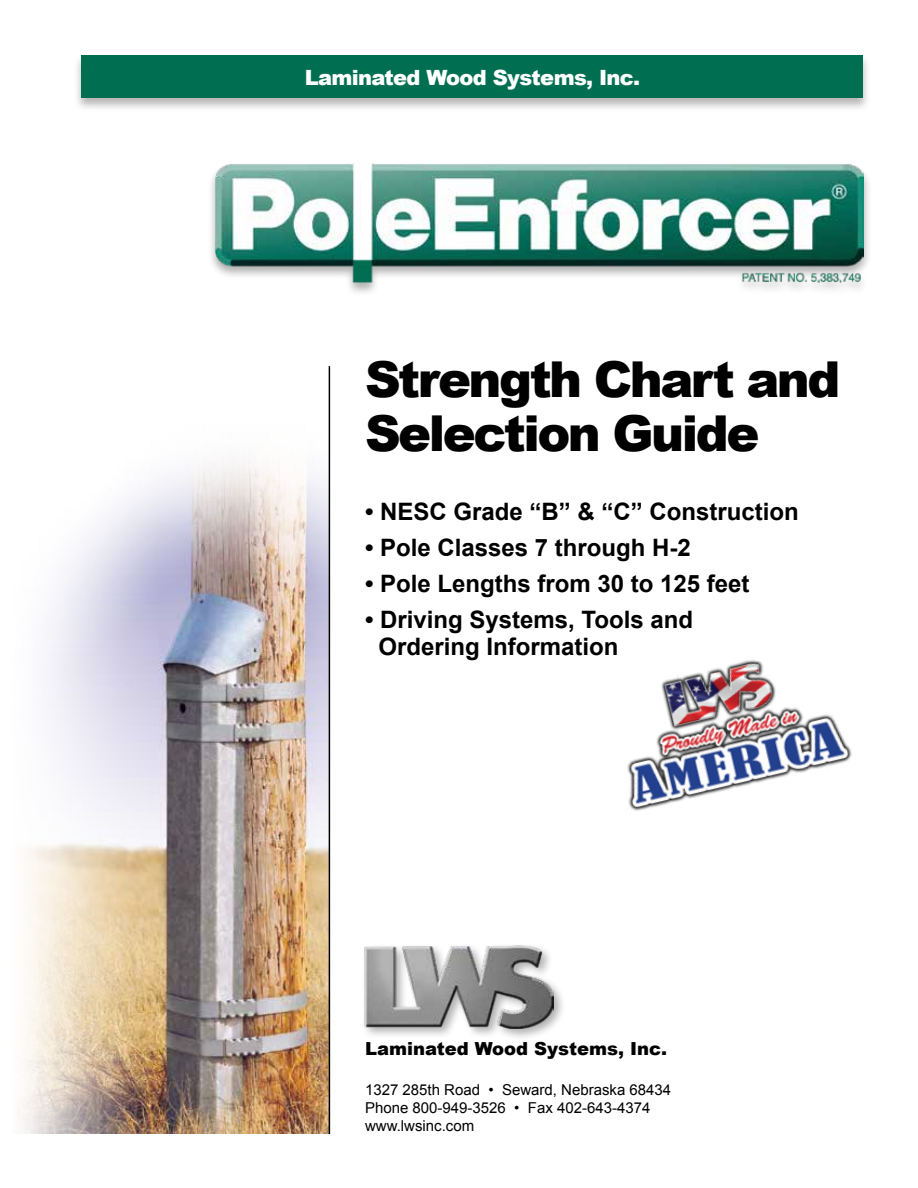
<style>
.page{position:relative;width:918px;height:1188px;background:#fff}
.page>*{position:absolute;margin:0;border:0;box-sizing:border-box;transform-origin:0 0}
.t1{font:900 49.5px/54px "Arial";letter-spacing:-.05em;color:#000}
.t2{font:700 24px/27px "Arial";color:#000}
.t3{font:900 21px "Arial";letter-spacing:-.03em;color:#fff}
.t4{font:900 18px "Arial";color:#000}
.t5{font:15px/18px "Arial";color:#000}
</style>
<div class="page">
<img style="left:23px;top:398px;width:306px;height:736px">
<div style="left:74px;top:53px;width:798px;height:60px;background:#000;opacity:.3"></div>
<div style="left:82px;top:55px;width:781px;height:43px;background:#006f51"></div>
<hr style="left:329px;top:366px;width:1px;height:768px;background:#000">
<div style="left:207px;top:162px;width:665px;height:135px;background:#000;opacity:.31"></div>
<img style="left:215px;top:163px;width:649px;height:120px">
<div style="left:361px;top:942px;width:205px;height:99px;background:#000;opacity:.31"></div>
<img style="left:364px;top:946px;width:190px;height:83px">
<img style="left:627px;top:660px;width:225px;height:151px">
<p class="t3" style="left:305px;top:62px;width:337px">Laminated Wood Systems, Inc.</p>
<h1 class="t1" style="left:365px;top:351px;width:477px">Strength Chart and<br>Selection Guide</h1>
<p class="t2" style="left:365px;top:499px;width:435px">• NESC Grade “B” &amp; “C” Construction</p>
<p class="t2" style="left:365px;top:535px;width:327px">• Pole Classes 7 through H-2</p>
<p class="t2" style="left:365px;top:571px;width:386px">• Pole Lengths from 30 to 125 feet</p>
<p class="t2" style="left:378px;top:607px;width:316px;text-indent:-13px">• Driving Systems, Tools and<br>Ordering Information</p>
<p class="t4" style="left:365px;top:1036px;width:304px">Laminated Wood Systems, Inc.</p>
<p class="t5" style="left:365px;top:1081px;width:308px">1327 285th Road • Seward, Nebraska 68434<br>Phone 800-949-3526 • Fax 402-643-4374 www.lwsinc.com</p>
</div>
